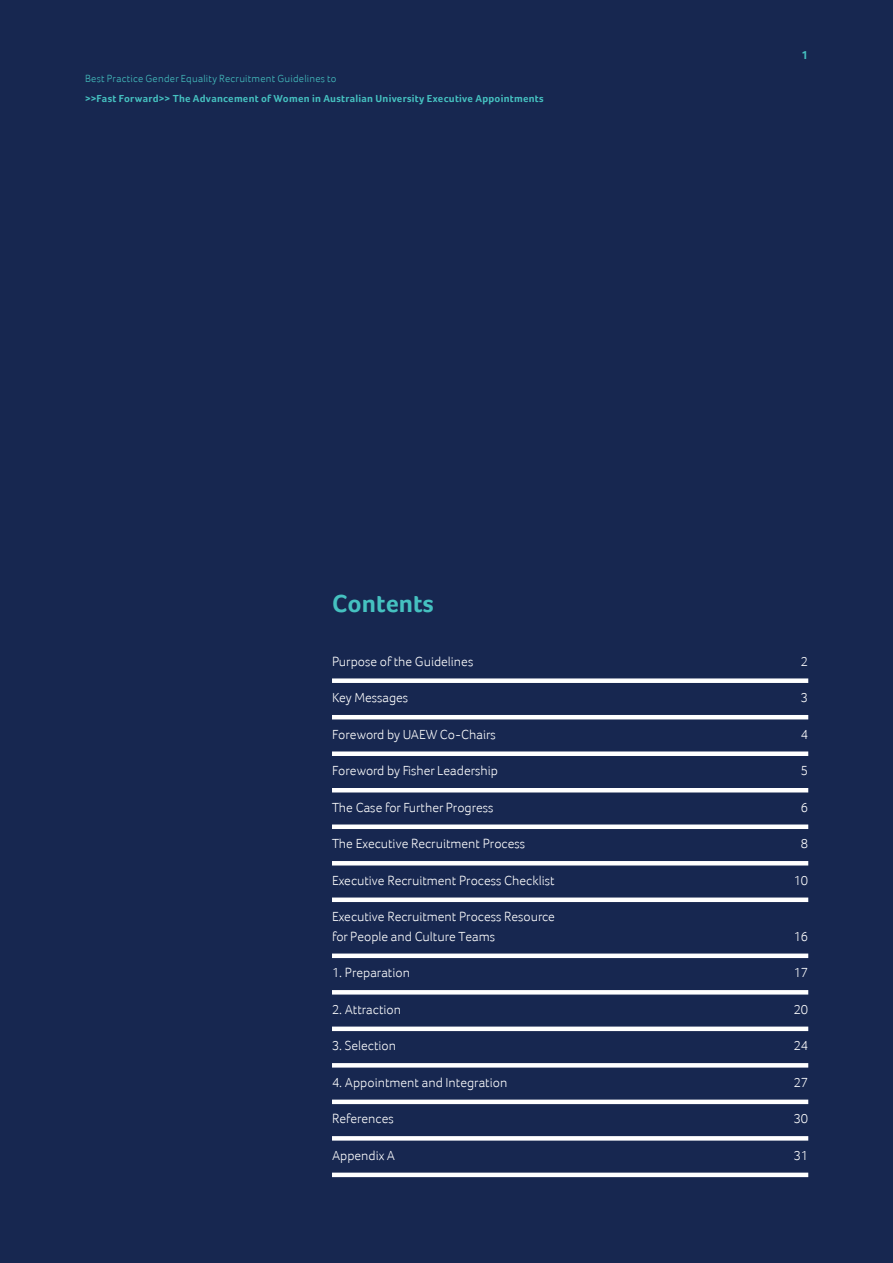
<style>
.page{position:relative;width:893px;height:1263px;background:#172750}
.page>*{position:absolute;margin:0;border:0;box-sizing:border-box;transform-origin:0 0}
.t1{font:700 25.5px "Foco";color:#45c1c0}
.t2{font:300 13.5px/19.5px "Foco";color:#fff}
.t3{font:700 12px "Foco";color:#45c1c0}
.t4{font:700 10.5px "Foco";letter-spacing:.025em;color:#45c1c0}
.t5{font:300 10.5px "Foco";letter-spacing:.025em;color:#45c1c0}
</style>
<div class="page">
<div style="left:332px;top:678px;width:476px;height:5px;background:#fff"></div>
<hr style="left:332px;top:715px;width:476px;height:4px;background:#fff">
<div style="left:332px;top:751px;width:476px;height:5px;background:#fff"></div>
<hr style="left:332px;top:788px;width:476px;height:4px;background:#fff">
<div style="left:332px;top:824px;width:476px;height:5px;background:#fff"></div>
<hr style="left:332px;top:861px;width:476px;height:4px;background:#fff">
<div style="left:332px;top:897px;width:476px;height:5px;background:#fff"></div>
<div style="left:332px;top:953px;width:476px;height:5px;background:#fff"></div>
<svg style="left:332px;top:990px;width:476px;height:4px;background:#fafbfb"></svg>
<div style="left:332px;top:1026px;width:476px;height:5px;background:#fff"></div>
<svg style="left:332px;top:1063px;width:476px;height:4px;background:#f9f9fa"></svg>
<div style="left:332px;top:1099px;width:476px;height:5px;background:#fff"></div>
<svg style="left:332px;top:1136px;width:476px;height:4px;background:#f7f8f9"></svg>
<div style="left:332px;top:1172px;width:476px;height:5px;background:#fff"></div>
<p class="t5" style="left:85px;top:72px;width:253px">Best Practice Gender Equality Recruitment Guidelines to</p>
<p class="t4" style="left:85px;top:93px;width:460px">&gt;&gt;Fast Forward&gt;&gt; The Advancement of Women in Australian University Executive Appointments</p>
<h1 class="t1" style="left:332px;top:588px;width:103px">Contents</h1>
<p class="t3" style="left:801px;top:48px;width:8px">1</p>
<p class="t2" style="left:332px;top:651px;width:143px">Purpose of the Guidelines</p>
<p class="t2" style="left:801px;top:651px;width:9px">2</p>
<p class="t2" style="left:332px;top:688px;width:78px">Key Messages</p>
<p class="t2" style="left:801px;top:688px;width:9px">3</p>
<p class="t2" style="left:332px;top:724px;width:165px">Foreword by UAEW Co-Chairs</p>
<p class="t2" style="left:801px;top:724px;width:9px">4</p>
<p class="t2" style="left:332px;top:761px;width:168px">Foreword by Fisher Leadership</p>
<p class="t2" style="left:801px;top:761px;width:9px">5</p>
<p class="t2" style="left:332px;top:797px;width:163px">The Case for Further Progress</p>
<p class="t2" style="left:801px;top:797px;width:9px">6</p>
<p class="t2" style="left:332px;top:834px;width:195px">The Executive Recruitment Process</p>
<p class="t2" style="left:801px;top:834px;width:9px">8</p>
<p class="t2" style="left:332px;top:870px;width:224px">Executive Recruitment Process Checklist</p>
<p class="t2" style="left:794px;top:870px;width:16px">10</p>
<p class="t2" style="left:332px;top:907px;width:224px">Executive Recruitment Process Resource for People and Culture Teams</p>
<p class="t2" style="left:794px;top:926px;width:16px">16</p>
<p class="t2" style="left:332px;top:963px;width:79px">1. Preparation</p>
<p class="t2" style="left:794px;top:963px;width:16px">17</p>
<p class="t2" style="left:332px;top:999px;width:71px">2. Attraction</p>
<p class="t2" style="left:794px;top:999px;width:16px">20</p>
<p class="t2" style="left:332px;top:1036px;width:66px">3. Selection</p>
<p class="t2" style="left:794px;top:1036px;width:16px">24</p>
<p class="t2" style="left:332px;top:1072px;width:177px">4. Appointment and Integration</p>
<p class="t2" style="left:794px;top:1072px;width:16px">27</p>
<p class="t2" style="left:332px;top:1109px;width:63px">References</p>
<p class="t2" style="left:794px;top:1109px;width:16px">30</p>
<p class="t2" style="left:332px;top:1145px;width:65px">Appendix A</p>
<p class="t2" style="left:794px;top:1145px;width:16px">31</p>
</div>
